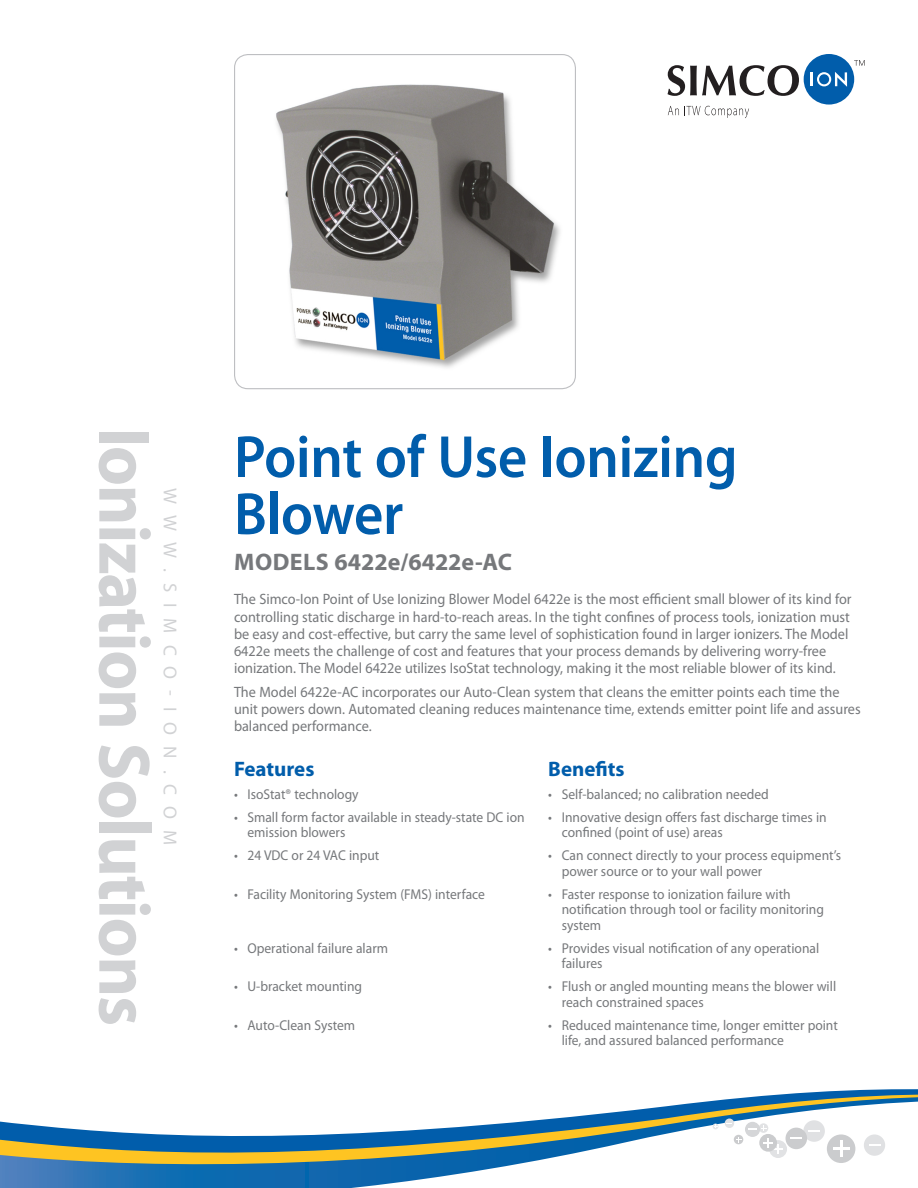
<style>
.page{position:relative;width:918px;height:1188px;background:#fff}
.page>*{position:absolute;margin:0;border:0;box-sizing:border-box;transform-origin:0 0}
.t1{font:700 73.5px "Myriad Pro";letter-spacing:-.02em;color:#d1d2d4;scale:.95 1}
.Cover__Main_head{font:600 60px/57px "Myriad Pro";letter-spacing:-.005em;color:#015dab;scale:.95 1}
.Cover__Subhead{font:700 24px "Myriad Pro";color:#76787b}
.Cover__F_B_Head{font:700 21px "Myriad Pro";color:#015dab}
.t2{font:18.75px "Myriad Pro";letter-spacing:.59em;color:#d1d2d4}
.Cover__Body_Copy{font:15px/17.2px "Myriad Pro";color:#76787b;scale:.95 1}
.Cover__F_B_bullets{font:14.25px/15.8px "Myriad Pro";color:#76787b;scale:.95 1}
</style>
<div class="page">
<svg style="left:854px;top:60px;width:11px;height:6px"></svg>
<div style="left:804px;top:54px;width:50px;height:51px;background:#015dab;border-radius:50%"></div>
<svg style="left:811px;top:72px;width:36px;height:15px"></svg>
<svg style="left:668px;top:65px;width:131px;height:31px"></svg>
<svg style="left:668px;top:106px;width:81px;height:12px"></svg>
<svg style="left:787px;top:1089px;width:131px;height:5px"></svg>
<svg style="left:751px;top:1094px;width:167px;height:3px"></svg>
<svg style="left:0;top:1097px;width:918px;height:91px"></svg>
<div style="left:759px;top:1123px;width:9px;height:10px;background:#e1e2e4;border-radius:50%"></div>
<div style="left:803px;top:1120px;width:22px;height:22px;background:#e0e1e3;border-radius:50%"></div>
<svg style="left:808px;top:1130px;width:12px;height:1px"></svg>
<div style="left:769px;top:1140px;width:18px;height:18px;background:#e1e2e4;border-radius:50%"></div>
<div style="left:725px;top:1119px;width:9px;height:9px;background:#e1e2e4;border-radius:50%"></div>
<div style="left:745px;top:1122px;width:15px;height:15px;background:#d5d6d8;border-radius:50%"></div>
<div style="left:759px;top:1134px;width:18px;height:18px;background:#cbccce;border-radius:50%"></div>
<div style="left:786px;top:1128px;width:21px;height:21px;background:#cbccce;border-radius:50%"></div>
<div style="left:827px;top:1134px;width:28px;height:29px;background:#cbccce;border-radius:50%"></div>
<div style="left:864px;top:1134px;width:21px;height:22px;background:#e0e1e3;border-radius:50%"></div>
<svg style="left:748px;top:1126px;width:18px;height:5px"></svg>
<svg style="left:790px;top:1137px;width:12px;height:2px"></svg>
<svg style="left:869px;top:1144px;width:12px;height:2px"></svg>
<svg style="left:763px;top:1138px;width:20px;height:16px"></svg>
<svg style="left:833px;top:1141px;width:16px;height:16px"></svg>
<svg style="left:734px;top:1135px;width:9px;height:9px"></svg>
<svg style="left:713px;top:1124px;width:5px;height:5px"></svg>
<img style="left:276px;top:84px;width:284px;height:284px">
<div style="left:234px;top:54px;width:342px;height:335px;border:1px solid #bebfc2;border-radius:14px"></div>
<h1 class="t1" style="left:172px;top:428px;width:632px;rotate:90deg">Ionization Solutions</h1>
<h3 class="t2" style="left:182px;top:488px;width:359px;rotate:90deg">WWW.SIMCO-ION.COM</h3>
<p class="Cover__Main_head" style="left:234px;top:427px;width:532px">Point of Use Ionizing<br>Blower</p>
<p class="Cover__Subhead" style="left:234px;top:547px;width:279px">MODELS 6422e/6422e-AC</p>
<p class="Cover__Body_Copy" style="left:234px;top:590px;width:652px">The Simco-Ion Point of Use Ionizing Blower Model 6422e is the most efficient small blower of its kind for controlling static discharge in hard-to-reach areas. In the tight confines of process tools, ionization must be easy and cost-effective, but carry the same level of sophistication found in larger ionizers. The Model 6422e meets the challenge of cost and features that your process demands by delivering worry-free ionization. The Model 6422e utilizes IsoStat technology, making it the most reliable blower of its kind.</p>
<p class="Cover__Body_Copy" style="left:234px;top:683px;width:661px">The Model 6422e-AC incorporates our Auto-Clean system that cleans the emitter points each time the unit powers down. Automated cleaning reduces maintenance time, extends emitter point life and assures balanced performance.</p>
<p class="Cover__F_B_Head" style="left:234px;top:755px;width:82px">Features</p>
<p class="Cover__F_B_Head" style="left:548px;top:755px;width:78px">Benefits</p>
<p class="Cover__F_B_bullets" style="left:234px;top:786px;width:133px">• IsoStat® technology</p>
<p class="Cover__F_B_bullets" style="left:548px;top:786px;width:234px">• Self-balanced; no calibration needed</p>
<p class="Cover__F_B_bullets" style="left:248px;top:809px;width:293px;text-indent:-14px">• Small form factor available in steady-state DC ion emission blowers</p>
<p class="Cover__F_B_bullets" style="left:562px;top:809px;width:281px;text-indent:-14px">• Innovative design offers fast discharge times in confined (point of use) areas</p>
<p class="Cover__F_B_bullets" style="left:234px;top:847px;width:155px">• 24 VDC or 24 VAC input</p>
<p class="Cover__F_B_bullets" style="left:562px;top:847px;width:296px;text-indent:-14px">• Can connect directly to your process equipment’s power source or to your wall power</p>
<p class="Cover__F_B_bullets" style="left:234px;top:886px;width:266px">• Facility Monitoring System (FMS) interface</p>
<p class="Cover__F_B_bullets" style="left:562px;top:886px;width:277px;text-indent:-14px">• Faster response to ionization failure with notification through tool or facility monitoring system</p>
<p class="Cover__F_B_bullets" style="left:234px;top:940px;width:164px">• Operational failure alarm</p>
<p class="Cover__F_B_bullets" style="left:562px;top:940px;width:273px;text-indent:-14px">• Provides visual notification of any operational failures</p>
<p class="Cover__F_B_bullets" style="left:234px;top:978px;width:136px">• U-bracket mounting</p>
<p class="Cover__F_B_bullets" style="left:562px;top:978px;width:290px;text-indent:-14px">• Flush or angled mounting means the blower will reach constrained spaces</p>
<p class="Cover__F_B_bullets" style="left:234px;top:1017px;width:129px">• Auto-Clean System</p>
<p class="Cover__F_B_bullets" style="left:562px;top:1017px;width:292px;text-indent:-14px">• Reduced maintenance time, longer emitter point life, and assured balanced performance</p>
</div>
